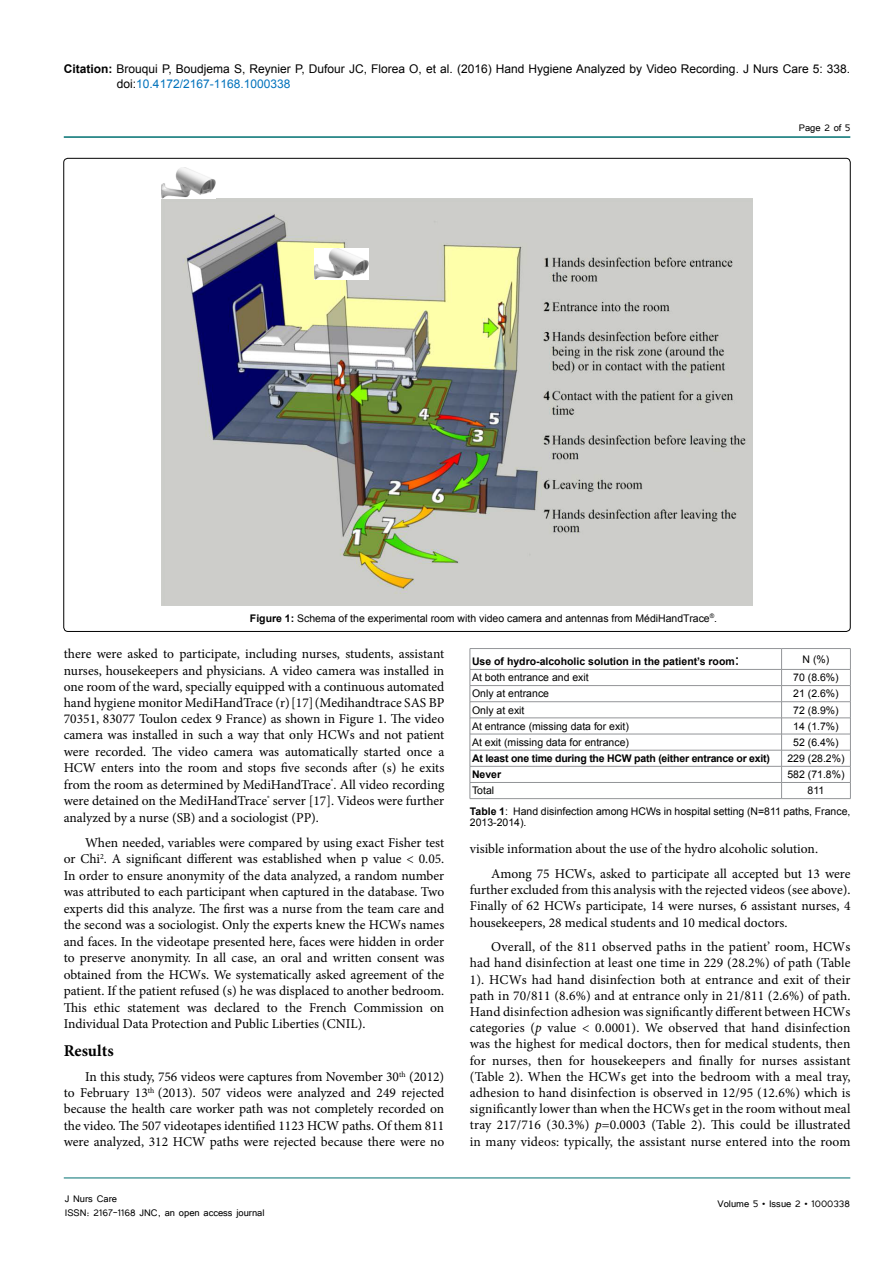
<style>
.page{position:relative;width:893px;height:1263px;background:#fff}
.page>*{position:absolute;margin:0;border:0;box-sizing:border-box;transform-origin:0 0}
.SH{font:700 16.5px "Minion Pro";color:#000}
.t1{font:13.5px/16.2px "Minion Pro";color:#000;text-align:justify}
.t2{font:12px/15px "Arial";color:#000}
.t3{font:12px/14.4px "Tunga";color:#000}
.t4{font:10.5px/11.6px "Arial";color:#000}
.t5{font:700 10.5px "Arial";letter-spacing:-.01em;color:#000}
.s1{font-weight:700}
.s2{color:#0072bc}
.s3{font-family:"Calibri";font-weight:400;font-size:16.5px}
.s4{font-style:italic}
</style>
<div class="page">
<hr style="left:64px;top:1178px;width:786px;height:1px;background:#007071">
<hr style="left:64px;top:136px;width:786px;height:2px;background:#007071">
<img style="left:162px;top:199px;width:590px;height:407px">
<img style="left:162px;top:168px;width:54px;height:31px">
<img style="left:314px;top:249px;width:54px;height:31px">
<hr style="left:470px;top:669px;width:312px;height:1px;background:#939598">
<hr style="left:782px;top:669px;width:68px;height:1px;background:#939598">
<hr style="left:470px;top:685px;width:312px;height:1px;background:#939598">
<hr style="left:782px;top:685px;width:68px;height:1px;background:#939598">
<hr style="left:470px;top:701px;width:312px;height:1px;background:#939598">
<hr style="left:782px;top:701px;width:68px;height:1px;background:#939598">
<hr style="left:470px;top:718px;width:312px;height:1px;background:#939598">
<hr style="left:782px;top:718px;width:68px;height:1px;background:#939598">
<hr style="left:470px;top:734px;width:312px;height:1px;background:#939598">
<hr style="left:782px;top:734px;width:68px;height:1px;background:#939598">
<hr style="left:470px;top:750px;width:312px;height:1px;background:#939598">
<hr style="left:782px;top:750px;width:68px;height:1px;background:#939598">
<hr style="left:470px;top:766px;width:312px;height:1px;background:#939598">
<hr style="left:782px;top:766px;width:68px;height:1px;background:#939598">
<hr style="left:470px;top:782px;width:312px;height:1px;background:#939598">
<hr style="left:782px;top:782px;width:68px;height:1px;background:#939598">
<svg style="left:781px;top:649px;width:1px;height:149px"></svg>
<hr style="left:470px;top:648px;width:312px;height:1px;background:#939598">
<hr style="left:782px;top:648px;width:68px;height:1px;background:#939598">
<svg style="left:470px;top:649px;width:1px;height:149px"></svg>
<svg style="left:850px;top:649px;width:1px;height:149px"></svg>
<hr style="left:470px;top:798px;width:312px;height:1px;background:#939598">
<hr style="left:782px;top:798px;width:68px;height:1px;background:#939598">
<p class="t2" style="left:117px;top:61px;width:735px;text-indent:-53px"><span class="s1">Citation:</span> Brouqui P, Boudjema S, Reynier P, Dufour JC, Florea O, et al. (2016) Hand Hygiene Analyzed by Video Recording. J Nurs Care 5: 338. doi:<span class="s2">10.4172/2167-1168.1000338</span></p>
<p class="t3" style="left:799px;top:119px;width:53px">Page 2 of 5</p>
<p class="t4" style="left:250px;top:612px;width:469px"><span class="s1">Figure 1:</span> Schema of the experimental room with video camera and antennas from MédiHandTrace<sup>®</sup>.</p>
<p class="t5" style="left:472px;top:654px;width:269px">Use of hydro-alcoholic solution in the patient’s room<span class="s3">:</span></p>
<p class="t4" style="left:803px;top:653px;width:28px">N (%)</p>
<p class="t4" style="left:472px;top:672px;width:118px">At both entrance and exit</p>
<p class="t4" style="left:793px;top:672px;width:47px">70 (8.6%)</p>
<p class="t4" style="left:472px;top:688px;width:79px">Only at entrance</p>
<p class="t4" style="left:793px;top:688px;width:47px">21 (2.6%)</p>
<p class="t4" style="left:472px;top:704px;width:54px">Only at exit</p>
<p class="t4" style="left:793px;top:704px;width:47px">72 (8.9%)</p>
<p class="t4" style="left:472px;top:720px;width:158px">At entrance (missing data for exit)</p>
<p class="t4" style="left:793px;top:720px;width:47px">14 (1.7%)</p>
<p class="t4" style="left:472px;top:736px;width:158px">At exit (missing data for entrance)</p>
<p class="t4" style="left:793px;top:736px;width:47px">52 (6.4%)</p>
<p class="t5" style="left:472px;top:751px;width:299px">At least one time during the HCW path (either entrance or exit)</p>
<p class="t4" style="left:787px;top:753px;width:59px">229 (28.2%)</p>
<p class="t5" style="left:472px;top:767px;width:31px">Never</p>
<p class="t4" style="left:787px;top:769px;width:59px">582 (71.8%)</p>
<p class="t4" style="left:472px;top:785px;width:24px">Total</p>
<p class="t4" style="left:808px;top:785px;width:18px">811</p>
<p class="t4" style="left:470px;top:805px;width:382px"><span class="s1">Table 1</span>: Hand disinfection among HCWs in hospital setting (N=811 paths, France,<br>2013-2014).</p>
<p class="t1" style="left:64px;top:646px;width:382px">there were asked to participate, including nurses, students, assistant nurses, housekeepers and physicians. A video camera was installed in one room of the ward, specially equipped with a continuous automated hand hygiene monitor MediHandTrace (r)[17](Medihandtrace SAS BP 70351, 83077 Toulon cedex 9 France) as shown in Figure 1. The video camera was installed in such a way that only HCWs and not patient were recorded. The video camera was automatically started once a HCW enters into the room and stops five seconds after (s) he exits from the room as determined by MediHandTrace<sup>®</sup>. All video recording were detained on the MediHandTrace<sup>®</sup> server [17]. Videos were further analyzed by a nurse (SB) and a sociologist (PP).</p>
<p class="t1" style="left:64px;top:834px;width:382px;text-indent:21px">When needed, variables were compared by using exact Fisher test or Chi<sup>2</sup>. A significant different was established when p value &lt; 0.05.<br>In order to ensure anonymity of the data analyzed, a random number was attributed to each participant when captured in the database. Two experts did this analyze. The first was a nurse from the team care and the second was a sociologist. Only the experts knew the HCWs names and faces. In the videotape presented here, faces were hidden in order to preserve anonymity. In all case, an oral and written consent was obtained from the HCWs. We systematically asked agreement of the patient. If the patient refused (s) he was displaced to another bedroom.<br>This ethic statement was declared to the French Commission on Individual Data Protection and Public Liberties (CNIL).</p>
<p class="SH" style="left:64px;top:1039px;width:51px">Results</p>
<p class="t1" style="left:64px;top:1069px;width:382px;text-indent:21px">In this study, 756 videos were captures from November 30<sup>th</sup> (2012) to February 13<sup>th</sup> (2013). 507 videos were analyzed and 249 rejected because the health care worker path was not completely recorded on the video. The 507 videotapes identified 1123 HCW paths. Of them 811 were analyzed, 312 HCW paths were rejected because there were no</p>
<p class="t1" style="left:470px;top:841px;width:350px">visible information about the use of the hydro alcoholic solution.</p>
<p class="t1" style="left:470px;top:865px;width:382px;text-indent:21px">Among 75 HCWs, asked to participate all accepted but 13 were further excluded from this analysis with the rejected videos (see above).<br>Finally of 62 HCWs participate, 14 were nurses, 6 assistant nurses, 4 housekeepers, 28 medical students and 10 medical doctors.</p>
<p class="t1" style="left:470px;top:939px;width:382px;text-indent:21px">Overall, of the 811 observed paths in the patient’ room, HCWs had hand disinfection at least one time in 229 (28.2%) of path (Table 1). HCWs had hand disinfection both at entrance and exit of their path in 70/811 (8.6%) and at entrance only in 21/811 (2.6%) of path.<br>Hand disinfection adhesion was significantly different between HCWs categories (<span class="s4">p</span> value &lt; 0.0001). We observed that hand disinfection was the highest for medical doctors, then for medical students, then for nurses, then for housekeepers and finally for nurses assistant (Table 2). When the HCWs get into the bedroom with a meal tray, adhesion to hand disinfection is observed in 12/95 (12.6%) which is significantly lower than when the HCWs get in the room without meal tray 217/716 (30.3%) <span class="s4">p</span>=0.0003 (Table 2). This could be illustrated in many videos: typically, the assistant nurse entered into the room</p>
<p class="t3" style="left:65px;top:1190px;width:201px">J Nurs Care<br>ISSN: 2167-1168 JNC, an open access journal</p>
<p class="t3" style="left:717px;top:1196px;width:134px">Volume 5 • Issue 2 • 1000338</p>
</div>
